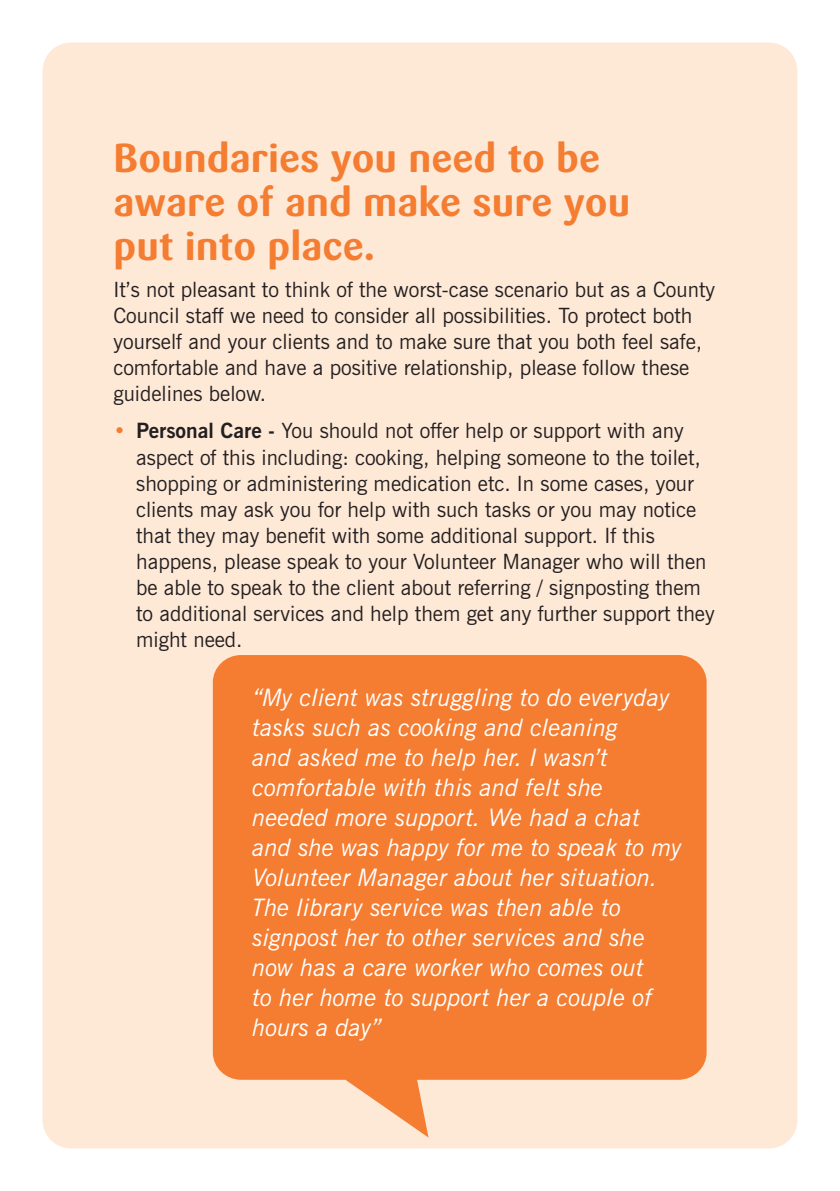
<style>
.page{position:relative;width:840px;height:1191px;background:#fff}
.page>*{position:absolute;margin:0;border:0;box-sizing:border-box;transform-origin:0 0}
.Heading_2{font:700 40px/44px "Sari";color:#f47d31}
.Quotes{font:italic 24px/30px "News Gothic BT";color:#fff}
.Bullet{font:21px/26px "News Gothic BT";color:#231f20}
.Body_Copy{font:21px/26px "News Gothic BT";color:#231f20}
.s1{color:#f47d31}
.s2{font-weight:700}
</style>
<div class="page">
<div style="left:43px;top:43px;width:754px;height:1105px;background:#fee8d6;border-radius:28px"></div>
<svg style="left:213px;top:655px;width:493px;height:482px;background:#f58943"></svg>
<p class="Heading_2" style="left:113px;top:136px;width:518px">Boundaries you need to be aware of and make sure you put into place.</p>
<p class="Body_Copy" style="left:113px;top:276px;width:602px">It’s not pleasant to think of the worst-case scenario but as a County Council staff we need to consider all possibilities. To protect both yourself and your clients and to make sure that you both feel safe, comfortable and have a positive relationship, please follow these guidelines below.</p>
<p class="Bullet" style="left:136px;top:418px;width:579px;text-indent:-23px"><span class="s1">•</span> <span class="s2">Personal Care -</span> You should not offer help or support with any aspect of this including: cooking, helping someone to the toilet, shopping or administering medication etc. In some cases, your clients may ask you for help with such tasks or you may notice that they may benefit with some additional support. If this happens, please speak to your Volunteer Manager who will then be able to speak to the client about referring / signposting them to additional services and help them get any further support they might need.</p>
<p class="Quotes" style="left:252px;top:682px;width:431px">“My client was struggling to do everyday tasks such as cooking and cleaning<br>and asked me to help her. I wasn’t comfortable with this and felt she needed more support. We had a chat and she was happy for me to speak to my Volunteer Manager about her situation.<br>The library service was then able to signpost her to other services and she now has a care worker who comes out<br>to her home to support her a couple of hours a day”</p>
</div>
